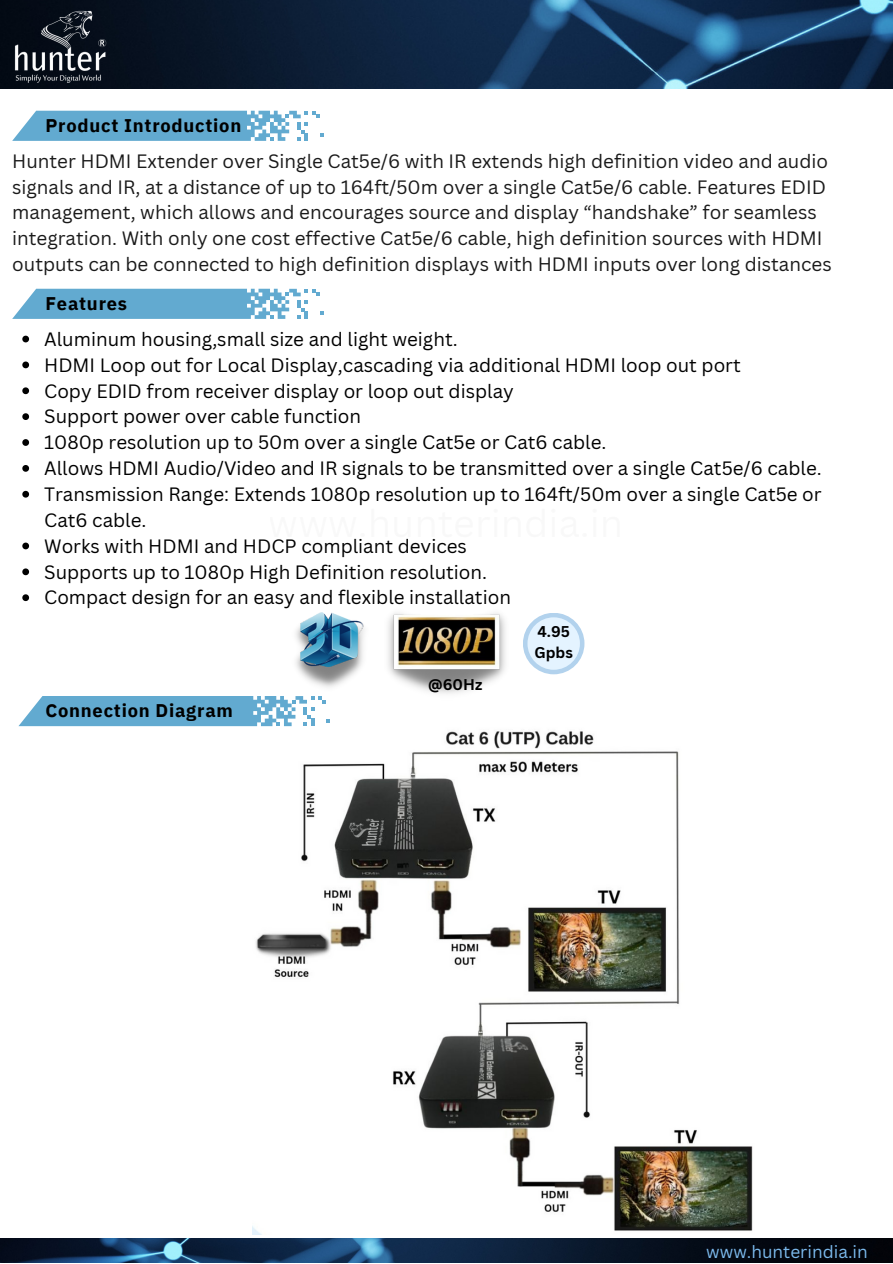
<style>
.page{position:relative;width:893px;height:1264px;background:#fff}
.page>*{position:absolute;margin:0;border:0;box-sizing:border-box;transform-origin:0 0}
.t1{font:18.75px/25.8px "Canva Sans";color:#000}
.t2{font:18.75px/25.8px "Canva Sans";color:#1a1a1a}
.t3{font:700 18.3px "IBM Plex Sans";letter-spacing:.04em;color:#000}
.t4{font:17.25px "Canva Sans";color:#7bb9ec}
.t5{font:700 15.15px "Canva Sans";color:#000}
</style>
<div class="page">
<img style="left:0;top:0;width:892px;height:88px">
<img style="left:12px;top:11px;width:96px;height:72px">
<img style="left:0;top:1238px;width:892px;height:24px">
<svg style="left:12px;top:111px;width:312px;height:30px"></svg>
<svg style="left:12px;top:289px;width:312px;height:30px"></svg>
<svg style="left:22px;top:336px;width:7px;height:6px"></svg>
<svg style="left:22px;top:361px;width:7px;height:7px"></svg>
<svg style="left:22px;top:387px;width:7px;height:7px"></svg>
<svg style="left:22px;top:413px;width:7px;height:7px"></svg>
<svg style="left:22px;top:439px;width:7px;height:7px"></svg>
<svg style="left:22px;top:465px;width:7px;height:7px"></svg>
<svg style="left:22px;top:491px;width:7px;height:6px"></svg>
<svg style="left:22px;top:542px;width:7px;height:7px"></svg>
<svg style="left:22px;top:568px;width:7px;height:7px"></svg>
<svg style="left:22px;top:594px;width:7px;height:7px"></svg>
<img style="left:253px;top:726px;width:500px;height:507px">
<svg style="left:18px;top:696px;width:312px;height:30px"></svg>
<img style="left:296px;top:612px;width:68px;height:75px">
<img style="left:388px;top:613px;width:118px;height:81px">
<div style="left:523px;top:612px;width:61px;height:62px;background:#b2d2ed;border-radius:50%"></div>
<div style="left:527px;top:617px;width:53px;height:52px;background:#e4f3ff;border-radius:50%"></div>
<p class="t3" style="left:45px;top:113px;width:197px">Product Introduction</p>
<p class="t2" style="left:12px;top:147px;width:821px">Hunter HDMI Extender over Single Cat5e/6 with IR extends high definition video and audio signals and IR, at a distance of up to 164ft/50m over a single Cat5e/6 cable. Features EDID management, which allows and encourages source and display “handshake” for seamless integration. With only one cost effective Cat5e/6 cable, high definition sources with HDMI outputs can be connected to high definition displays with HDMI inputs over long distances</p>
<p class="t3" style="left:45px;top:291px;width:83px">Features</p>
<p class="t1" style="left:44px;top:325px;width:415px">Aluminum housing,small size and light weight.</p>
<p class="t1" style="left:44px;top:351px;width:698px">HDMI Loop out for Local Display,cascading via additional HDMI loop out port</p>
<p class="t1" style="left:44px;top:377px;width:471px">Copy EDID from receiver display or loop out display</p>
<p class="t1" style="left:44px;top:403px;width:318px">Support power over cable function</p>
<p class="t1" style="left:44px;top:429px;width:563px">1080p resolution up to 50m over a single Cat5e or Cat6 cable.</p>
<p class="t1" style="left:44px;top:455px;width:779px">Allows HDMI Audio/Video and IR signals to be transmitted over a single Cat5e/6 cable.</p>
<p class="t1" style="left:44px;top:481px;width:779px">Transmission Range: Extends 1080p resolution up to 164ft/50m over a single Cat5e or<br>Cat6 cable.</p>
<p class="t1" style="left:44px;top:532px;width:424px">Works with HDMI and HDCP compliant devices</p>
<p class="t1" style="left:44px;top:558px;width:444px">Supports up to 1080p High Definition resolution.</p>
<p class="t1" style="left:44px;top:584px;width:468px">Compact design for an easy and flexible installation</p>
<p class="t3" style="left:45px;top:698px;width:189px">Connection Diagram</p>
<p class="t5" style="left:428px;top:674px;width:55px">@60Hz</p>
<p class="t5" style="left:537px;top:621px;width:34px">4.95</p>
<p class="t5" style="left:534px;top:642px;width:40px">Gpbs</p>
<p class="t4" style="left:706px;top:1239px;width:163px">www.hunterindia.in</p>
</div>
